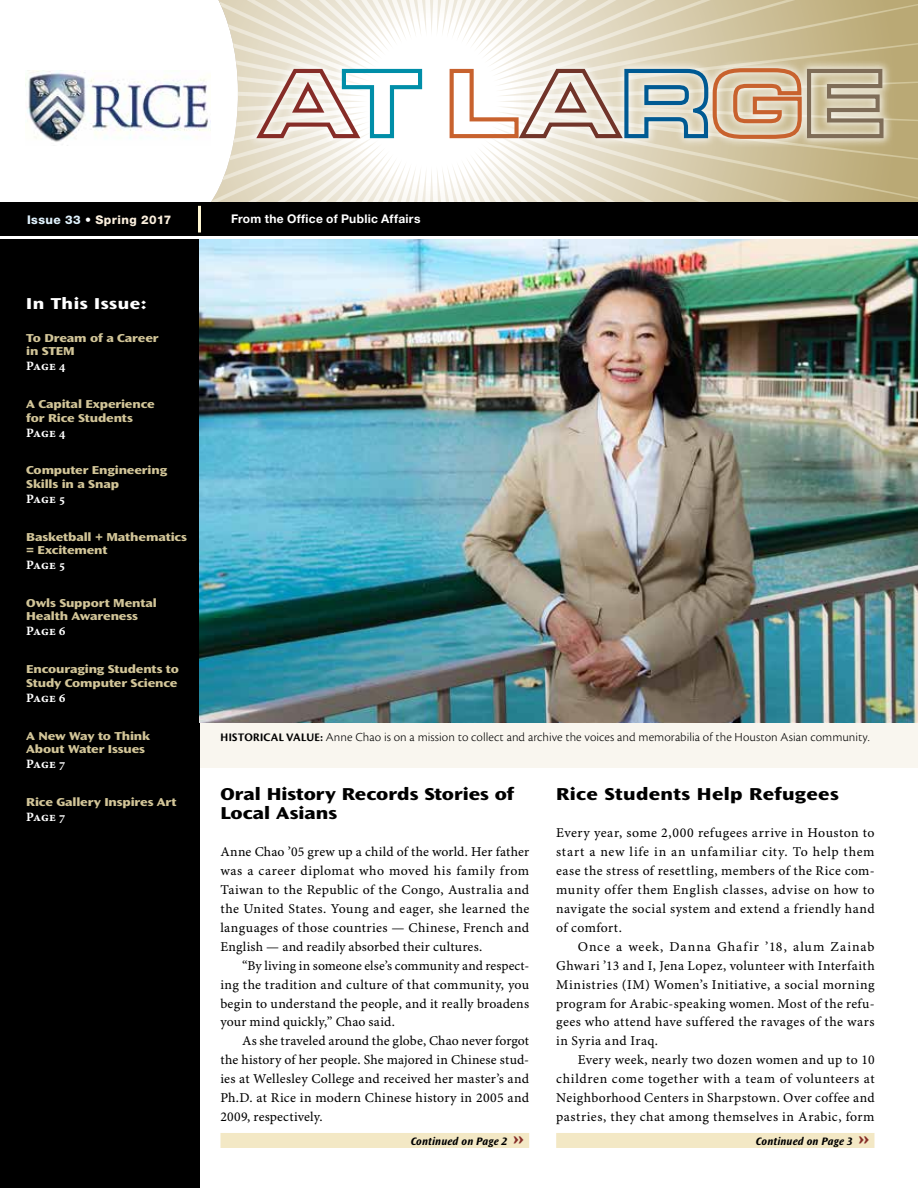
<style>
.page{position:relative;width:918px;height:1188px;background:#fff}
.page>*{position:absolute;margin:0;border:0;box-sizing:border-box;transform-origin:0 0}
.t1{font:800 expanded 18px/18.9px "Ocean Sans Std";letter-spacing:.005em;color:#000}
.t2{font:800 expanded 16.5px "Ocean Sans Std";letter-spacing:.03em;color:#fff}
.t3{font:13.5px/18.9px "Minion Pro Capt";letter-spacing:.025em;color:#000;text-align:justify}
.t4{font:12.75px "Cronos Pro Lt Capt";letter-spacing:.005em;color:#000}
.t5{font:12.75px "Minion Pro Bold Capt";letter-spacing:-.015em;color:#fff}
.t6{font:800 expanded 12px/13.5px "Ocean Sans Std";letter-spacing:-.01em;color:#d2c598}
.t7{font:700 12px "Helvetica Neue LT Std";letter-spacing:.025em;color:#fff}
.t8{font:800 12px "Helvetica Neue LT Std";letter-spacing:.04em;color:#faeedc}
.t9{font:italic 700 11.25px "Ocean Sans Std";letter-spacing:.01em;color:#000}
.s1{color:#dff1fc}
.s2{color:#fff}
.s3{font-family:"Cronos Pro Bold Disp";font-size:12px}
.s4{font-weight:800;font-style:normal;font-stretch:expanded;font-size:19.5px;color:#862c27}
</style>
<div class="page">
<div style="left:200px;top:721px;width:718px;height:47px;background:#f9f6ef"></div>
<div style="left:0;top:240px;width:200px;height:948px;background:#000"></div>
<img style="left:200px;top:240px;width:718px;height:482px">
<svg style="left:211px;top:0;width:707px;height:202px"></svg>
<div style="left:0;top:202px;width:918px;height:34px;background:#000"></div>
<div style="left:247px;top:58px;width:647px;height:91px;background:#fff;opacity:.75"></div>
<svg style="left:254px;top:67px;width:170px;height:75px"></svg>
<svg style="left:448px;top:66px;width:438px;height:76px"></svg>
<img style="left:26px;top:70px;width:185px;height:72px">
<hr style="left:198px;top:206px;width:3px;height:27px;background:#fff7d3">
<div style="left:220px;top:1133px;width:309px;height:15px;background:#f3e8c5"></div>
<div style="left:556px;top:1133px;width:318px;height:15px;background:#f3e8c5"></div>
<p class="t8" style="left:27px;top:213px;width:146px"><span class="s1">Issue 33</span> <span class="s2">•</span> Spring 2017</p>
<p class="t7" style="left:231px;top:212px;width:191px">From the Office of Public Affairs</p>
<p class="t2" style="left:26px;top:294px;width:122px">In This Issue:</p>
<p class="t6" style="left:26px;top:331px;width:134px">To Dream of a Career in STEM</p>
<p class="t5" style="left:26px;top:359px;width:41px">Page 4</p>
<p class="t6" style="left:26px;top:397px;width:130px">A Capital Experience for Rice Students</p>
<p class="t5" style="left:26px;top:425px;width:41px">Page 4</p>
<p class="t6" style="left:26px;top:464px;width:142px">Computer Engineering<br>Skills in a Snap</p>
<p class="t5" style="left:26px;top:491px;width:41px">Page 5</p>
<p class="t6" style="left:26px;top:530px;width:162px">Basketball + Mathematics = Excitement</p>
<p class="t5" style="left:26px;top:557px;width:41px">Page 5</p>
<p class="t6" style="left:26px;top:596px;width:132px">Owls Support Mental<br>Health Awareness</p>
<p class="t5" style="left:26px;top:624px;width:41px">Page 6</p>
<p class="t6" style="left:26px;top:663px;width:154px">Encouraging Students to<br>Study Computer Science</p>
<p class="t5" style="left:26px;top:690px;width:41px">Page 6</p>
<p class="t6" style="left:26px;top:729px;width:125px">A New Way to Think<br>About Water Issues</p>
<p class="t5" style="left:26px;top:756px;width:41px">Page 7</p>
<p class="t6" style="left:26px;top:795px;width:152px">Rice Gallery Inspires Art</p>
<p class="t5" style="left:26px;top:809px;width:41px">Page 7</p>
<p class="t4" style="left:221px;top:730px;width:651px"><span class="s3">HISTORICAL VALUE:</span> Anne Chao is on a mission to collect and archive the voices and memorabilia of the Houston Asian community.</p>
<h1 class="t1" style="left:220px;top:784px;width:295px">Oral History Records Stories of<br>Local Asians</h1>
<p class="t3" style="left:220px;top:843px;width:310px">Anne Chao ’05 grew up a child of the world. Her father was a career diplomat who moved his family from Taiwan to the Republic of the Congo, Australia and the United States. Young and eager, she learned the languages of those countries — Chinese, French and English — and readily absorbed their cultures.</p>
<p class="t3" style="left:220px;top:957px;width:310px;text-indent:22px">“By living in someone else’s community and respect&shy;ing the tradition and culture of that community, you begin to understand the people, and it really broadens your mind quickly,” Chao said.</p>
<p class="t3" style="left:220px;top:1032px;width:310px;text-indent:22px">As she traveled around the globe, Chao never forgot the history of her people. She majored in Chinese stud&shy;ies at Wellesley College and received her master’s and Ph.D. at Rice in modern Chinese history in 2005 and 2009, respectively.</p>
<p class="t9" style="left:411px;top:1135px;width:115px">Continued on Page 2 <span class="s4">»</span></p>
<h1 class="t1" style="left:556px;top:784px;width:284px">Rice Students Help Refugees</h1>
<p class="t3" style="left:556px;top:824px;width:320px">Every year, some 2,000 refugees arrive in Houston to start a new life in an unfamiliar city. To help them ease the stress of resettling, members of the Rice com&shy;munity offer them English classes, advise on how to navigate the social system and extend a friendly hand of comfort.</p>
<p class="t3" style="left:556px;top:938px;width:320px;text-indent:22px">Once a week, Danna Ghafir ’18, alum Zainab Ghwari ’13 and I, Jena Lopez, volunteer with Interfaith Ministries (IM) Women’s Initiative, a social morning program for Arabic-speaking women. Most of the refu&shy;gees who attend have suffered the ravages of the wars in Syria and Iraq.</p>
<p class="t3" style="left:556px;top:1051px;width:320px;text-indent:22px">Every week, nearly two dozen women and up to 10 children come together with a team of volunteers at Neighborhood Centers in Sharpstown. Over coffee and pastries, they chat among themselves in Arabic, form</p>
<p class="t9" style="left:756px;top:1135px;width:115px">Continued on Page 3 <span class="s4">»</span></p>
</div>
